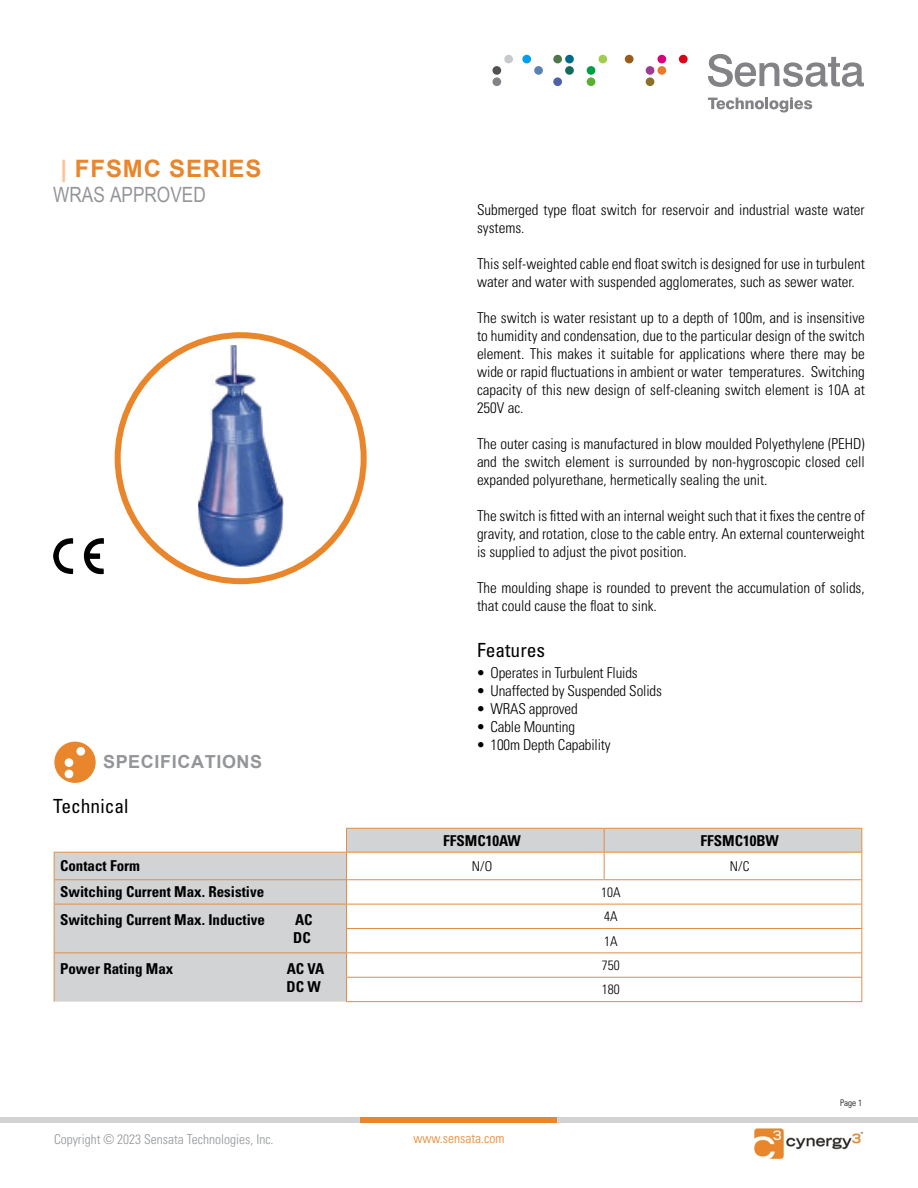
<style>
.page{position:relative;width:918px;height:1188px;background:#fff}
.page>*{position:absolute;margin:0;border:0;box-sizing:border-box;transform-origin:0 0}
.t1{font:700 24px "Arial";letter-spacing:.035em;color:#e9862c}
.t2{font:21px "Arial Narrow";color:#939598}
.t3{font:condensed 19.5px "Univers LT Std";color:#000}
.t4{font:700 18px "Arial";letter-spacing:.035em;color:#939598}
.t5{font:300 condensed 15px/18px "Univers LT Pro";color:#000}
.t6{font:700 condensed 15px/18px "Univers LT Std";color:#000}
.t7{font:300 condensed 13.5px "Univers LT Pro";color:#939598}
.t8{font:300 condensed 13.5px/24.5px "Univers LT Pro";color:#000}
.t9{font:300 condensed 13.5px "Univers LT Pro";color:#e9862c}
.t10{font:300 condensed 9px "Univers LT Pro";color:#000}
.s1{color:#fcc397}
</style>
<div class="page">
<svg style="left:708px;top:54px;width:156px;height:33px"></svg>
<svg style="left:708px;top:97px;width:104px;height:15px"></svg>
<div style="left:492px;top:77px;width:9px;height:9px;background:#828287;border-radius:50%"></div>
<div style="left:522px;top:55px;width:9px;height:8px;background:#009eed;border-radius:50%"></div>
<div style="left:534px;top:66px;width:9px;height:9px;background:#5982b0;border-radius:50%"></div>
<div style="left:553px;top:55px;width:9px;height:8px;background:#4f784a;border-radius:50%"></div>
<div style="left:565px;top:55px;width:9px;height:8px;background:#006b87;border-radius:50%"></div>
<div style="left:565px;top:66px;width:9px;height:9px;background:#146b5c;border-radius:50%"></div>
<div style="left:553px;top:77px;width:9px;height:9px;background:#4f61ad;border-radius:50%"></div>
<div style="left:598px;top:55px;width:9px;height:8px;background:#a1cc52;border-radius:50%"></div>
<div style="left:587px;top:66px;width:8px;height:9px;background:#009e45;border-radius:50%"></div>
<div style="left:587px;top:77px;width:8px;height:9px;background:#59b030;border-radius:50%"></div>
<div style="left:657px;top:55px;width:9px;height:8px;background:#d9007a;border-radius:50%"></div>
<div style="left:646px;top:66px;width:8px;height:9px;background:#9c3d91;border-radius:50%"></div>
<div style="left:657px;top:66px;width:9px;height:9px;background:#e87a2b;border-radius:50%"></div>
<div style="left:646px;top:77px;width:8px;height:9px;background:#8c7029;border-radius:50%"></div>
<div style="left:679px;top:55px;width:9px;height:8px;background:#d90017;border-radius:50%"></div>
<div style="left:504px;top:55px;width:9px;height:8px;background:#c7c9cc;border-radius:50%"></div>
<div style="left:492px;top:66px;width:9px;height:9px;background:#525254;border-radius:50%"></div>
<div style="left:625px;top:55px;width:9px;height:8px;background:#995c1a;border-radius:50%"></div>
<div style="left:0;top:1117px;width:918px;height:6px;background:#d1d3d4"></div>
<div style="left:361px;top:1117px;width:196px;height:6px;background:#e9862c"></div>
<img style="left:754px;top:1128px;width:108px;height:30px">
<div style="left:55px;top:853px;width:291px;height:149px;background:#d1d3d4"></div>
<hr style="left:54px;top:904px;width:292px;height:1px;background:#df8e47">
<hr style="left:54px;top:952px;width:292px;height:1px;background:#df8e47">
<svg style="left:54px;top:853px;width:1px;height:149px"></svg>
<hr style="left:54px;top:852px;width:292px;height:1px;background:#df8e47">
<hr style="left:55px;top:879px;width:291px;height:1px;background:#df8e47">
<svg style="left:346px;top:828px;width:516px;height:173px"></svg>
<hr style="left:346px;top:1001px;width:258px;height:1px;background:#df8e47">
<hr style="left:604px;top:1001px;width:258px;height:1px;background:#df8e47">
<svg style="left:54px;top:742px;width:42px;height:41px"></svg>
<img style="left:198px;top:345px;width:85px;height:222px">
<div style="left:115px;top:332px;width:252px;height:252px;border:6px solid #e9862c;border-radius:50%"></div>
<svg style="left:53px;top:538px;width:51px;height:36px"></svg>
<h1 class="t1" style="left:61px;top:152px;width:202px"><span class="s1">|</span> FFSMC SERIES</h1>
<h2 class="t2" style="left:53px;top:180px;width:154px">WRAS APPROVED</h2>
<p class="t4" style="left:103px;top:749px;width:161px">SPECIFICATIONS</p>
<h3 class="t3" style="left:53px;top:794px;width:77px">Technical</h3>
<p class="t5" style="left:477px;top:200px;width:389px">Submerged type float switch for reservoir and industrial waste water systems.</p>
<p class="t5" style="left:477px;top:254px;width:389px">This self-weighted cable end float switch is designed for use in turbulent water and water with suspended agglomerates, such as sewer water.</p>
<p class="t5" style="left:477px;top:308px;width:389px;text-align:justify">The switch is water resistant up to a depth of 100m, and is insensitive to humidity and condensation, due to the particular design of the switch element. This makes it suitable for applications where there may be wide or rapid fluctuations in ambient or water temperatures. Switching capacity of this new design of self-cleaning switch element is 10A at 250V ac.</p>
<p class="t5" style="left:477px;top:434px;width:389px;text-align:justify">The outer casing is manufactured in blow moulded Polyethylene (PEHD) and the switch element is surrounded by non-hygroscopic closed cell expanded polyurethane, hermetically sealing the unit.</p>
<p class="t5" style="left:477px;top:506px;width:389px;text-align:justify">The switch is fitted with an internal weight such that it fixes the centre of gravity, and rotation, close to the cable entry. An external counterweight is supplied to adjust the pivot position.</p>
<p class="t5" style="left:477px;top:578px;width:389px">The moulding shape is rounded to prevent the accumulation of solids, that could cause the float to sink.</p>
<h3 class="t3" style="left:477px;top:637px;width:70px">Features</h3>
<p class="t5" style="left:477px;top:663px;width:162px">• Operates in Turbulent Fluids</p>
<p class="t5" style="left:477px;top:681px;width:186px">• Unaffected by Suspended Solids</p>
<p class="t5" style="left:477px;top:699px;width:102px">• WRAS approved</p>
<p class="t5" style="left:477px;top:717px;width:100px">• Cable Mounting</p>
<p class="t5" style="left:477px;top:735px;width:135px">• 100m Depth Capability</p>
<p class="t6" style="left:443px;top:831px;width:79px">FFSMC10AW</p>
<p class="t6" style="left:701px;top:831px;width:80px">FFSMC10BW</p>
<p class="t6" style="left:60px;top:857px;width:81px">Contact Form</p>
<p class="t8" style="left:472px;top:853px;width:22px">N/O</p>
<p class="t8" style="left:730px;top:853px;width:21px">N/C</p>
<p class="t6" style="left:60px;top:883px;width:206px">Switching Current Max. Resistive</p>
<p class="t8" style="left:601px;top:879px;width:21px">10A</p>
<p class="t6" style="left:60px;top:911px;width:207px">Switching Current Max. Inductive</p>
<p class="t6" style="left:293px;top:911px;width:21px">AC<br>DC</p>
<p class="t8" style="left:604px;top:903px;width:15px">4A<br>1A</p>
<p class="t6" style="left:60px;top:959px;width:115px">Power Rating Max</p>
<p class="t6" style="left:287px;top:959px;width:39px">AC VA<br>DC W</p>
<p class="t8" style="left:602px;top:952px;width:19px">750<br>180</p>
<p class="t7" style="left:54px;top:1130px;width:221px">Copyright © 2023 Sensata Technologies, Inc.</p>
<p class="t9" style="left:414px;top:1129px;width:92px">www.sensata.com</p>
<p class="t10" style="left:840px;top:1097px;width:23px">Page 1</p>
</div>
